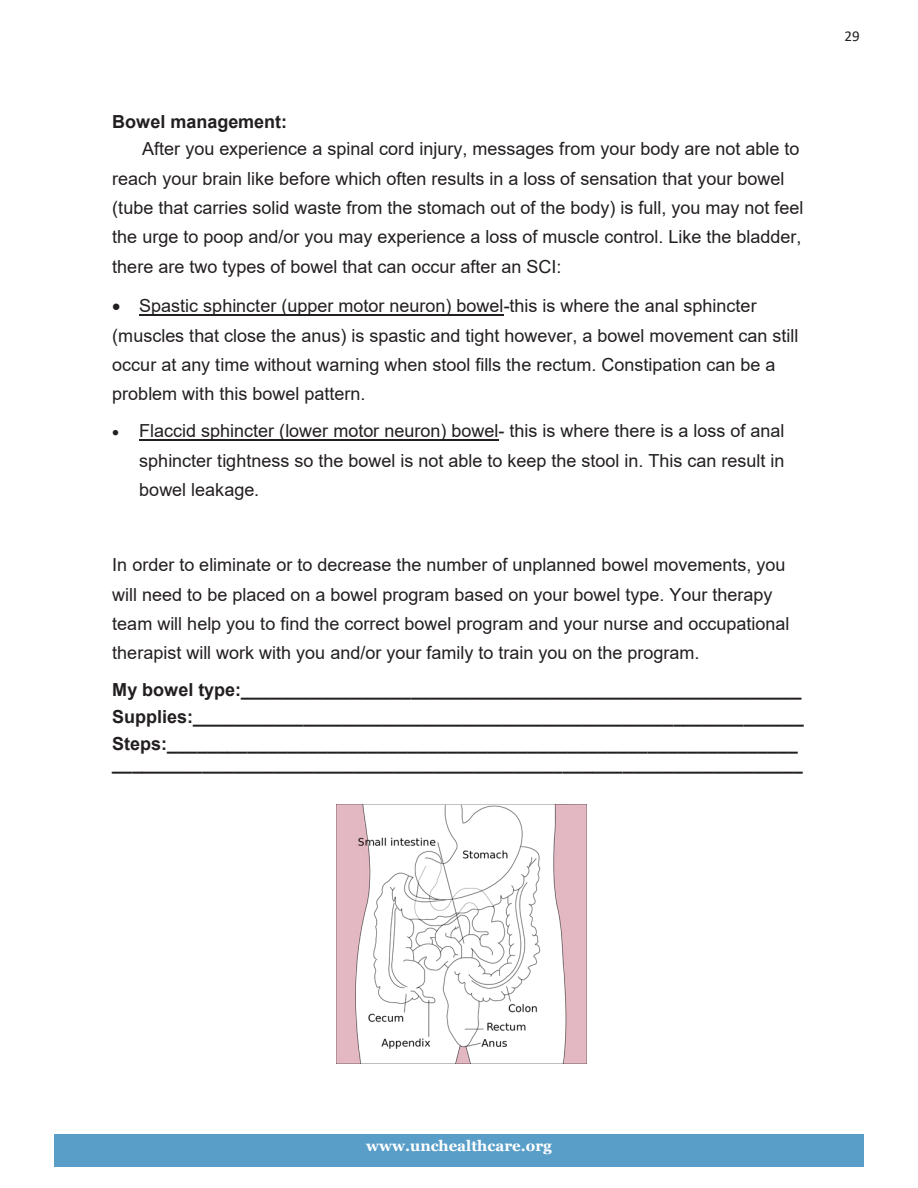
<style>
.page{position:relative;width:918px;height:1188px;background:#fff}
.page>*{position:absolute;margin:0;border:0;box-sizing:border-box;transform-origin:0 0}
.t1{font:18px/29.4px "Arial";color:#231f20}
.t2{font:700 18px/27.2px "Arial";color:#231f20;text-align:justify}
.t3{font:700 15px "Georgia";color:#fff}
.t4{font:15px "Calibri";color:#231f20}
.s1{font-weight:700}
</style>
<div class="page">
<div style="left:54px;top:1134px;width:810px;height:32px;background:#589ec8"></div>
<hr style="left:139px;top:314px;width:365px;height:1px;background:#231f20">
<hr style="left:139px;top:439px;width:360px;height:1px;background:#231f20">
<img style="left:337px;top:805px;width:249px;height:258px">
<p class="t1" style="left:142px;top:108px;width:659px;line-height:27.2px;text-indent:-30px"><span class="s1">Bowel management:<br></span>After you experience a spinal cord injury, messages from your body are not able to</p>
<p class="t1" style="left:112px;top:164px;width:693px">reach your brain like before which often results in a loss of sensation that your bowel (tube that carries solid waste from the stomach out of the body) is full, you may not feel the urge to poop and/or you may experience a loss of muscle control. Like the bladder, there are two types of bowel that can occur after an SCI:</p>
<p class="t1" style="left:112px;top:291px;width:688px">• Spastic sphincter (upper motor neuron) bowel-this is where the anal sphincter (muscles that close the anus) is spastic and tight however, a bowel movement can still occur at any time without warning when stool fills the rectum. Constipation can be a problem with this bowel pattern.</p>
<p class="t1" style="left:139px;top:416px;width:647px;text-align:justify;text-indent:-27px">• Flaccid sphincter (lower motor neuron) bowel- this is where there is a loss of anal sphincter tightness so the bowel is not able to keep the stool in. This can result in bowel leakage.</p>
<p class="t1" style="left:112px;top:550px;width:679px">In order to eliminate or to decrease the number of unplanned bowel movements, you will need to be placed on a bowel program based on your bowel type. Your therapy team will help you to find the correct bowel program and your nurse and occupational therapist will work with you and/or your family to train you on the program.</p>
<p class="t2" style="left:112px;top:677px;width:693px">My bowel type:________________________________________________________ Supplies:_____________________________________________________________ Steps:_______________________________________________________________</p>
<p class="t2" style="left:112px;top:750px;width:692px">_____________________________________________________________________</p>
<p class="t4" style="left:844px;top:25px;width:17px">29</p>
<p class="t3" style="left:366px;top:1136px;width:187px">www.unchealthcare.org</p>
</div>
